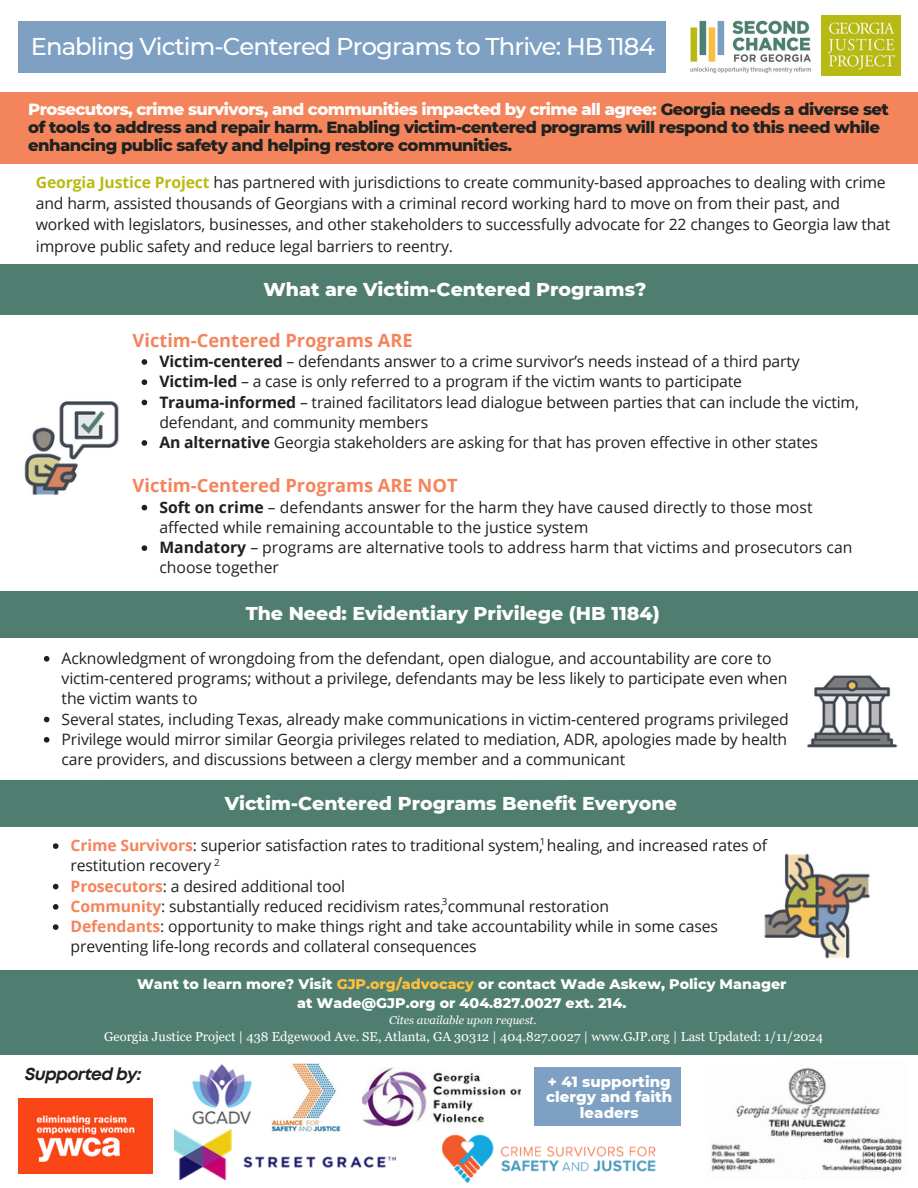
<style>
.page{position:relative;width:918px;height:1188px;background:#fff}
.page>*{position:absolute;margin:0;border:0;box-sizing:border-box;transform-origin:0 0}
.t1{font:500 24.3px "Montserrat";letter-spacing:-.04em;color:#fff}
.t2{font:800 19.05px "Montserrat";color:#fff}
.t3{font:700 18.3px "Open Sans";color:#f4845c}
.t4{font:italic 700 17.25px "Mont";letter-spacing:-.035em;color:#1e221f}
.t5{font:800 16.5px/18px "Montserrat";letter-spacing:-.035em;color:#1e221f}
.t6{font:15.75px/20.2px "Open Sans";letter-spacing:-.01em;color:#1e221f}
.t7{font:800 15px/15.8px "Montserrat";color:#fff;text-align:center}
.t8{font:800 14.25px/19.2px "Montserrat";color:#fff;text-align:center}
.t9{font:12.9px "Georgia";color:#fff}
.t10{font:italic 11.4px "Georgia";color:#fdfdfd}
.t11{font:9.75px "Open Sans";color:#1e221f}
.s1{color:#fff}
.s2{font-weight:700;color:#b9bb14}
.s3{font-weight:700}
.s4{font-weight:700;color:#f4845c}
.s5{color:#ffbf3b}
</style>
<div class="page">
<div style="left:18px;top:21px;width:648px;height:52px;background:#7da0c3"></div>
<div style="left:0;top:92px;width:918px;height:71px;background:#f4845c"></div>
<div style="left:0;top:264px;width:918px;height:50px;background:#4f7e70"></div>
<div style="left:0;top:970px;width:918px;height:85px;background:#4f7e70"></div>
<div style="left:0;top:591px;width:918px;height:47px;background:#4f7e70"></div>
<div style="left:0;top:780px;width:918px;height:47px;background:#4f7e70"></div>
<img style="left:807px;top:675px;width:91px;height:73px">
<img style="left:24px;top:401px;width:95px;height:94px">
<img style="left:821px;top:16px;width:80px;height:59px">
<img style="left:764px;top:853px;width:106px;height:106px">
<img style="left:362px;top:1067px;width:159px;height:60px">
<img style="left:192px;top:1064px;width:60px;height:61px">
<img style="left:174px;top:1130px;width:222px;height:49px">
<img style="left:442px;top:1134px;width:214px;height:49px">
<img style="left:270px;top:1062px;width:71px;height:71px">
<img style="left:18px;top:1098px;width:134px;height:76px">
<div style="left:534px;top:1067px;width:147px;height:59px;background:#7da0c3"></div>
<img style="left:690px;top:20px;width:121px;height:54px">
<img style="left:711px;top:1068px;width:191px;height:111px">
<svg style="left:142px;top:359px;width:5px;height:6px"></svg>
<svg style="left:142px;top:379px;width:5px;height:6px"></svg>
<svg style="left:142px;top:400px;width:5px;height:5px"></svg>
<svg style="left:142px;top:440px;width:5px;height:6px"></svg>
<svg style="left:142px;top:505px;width:5px;height:5px"></svg>
<svg style="left:142px;top:545px;width:5px;height:6px"></svg>
<svg style="left:44px;top:656px;width:5px;height:6px"></svg>
<svg style="left:44px;top:717px;width:5px;height:5px"></svg>
<svg style="left:44px;top:737px;width:5px;height:6px"></svg>
<svg style="left:53px;top:843px;width:6px;height:6px"></svg>
<svg style="left:53px;top:884px;width:6px;height:5px"></svg>
<svg style="left:53px;top:904px;width:6px;height:6px"></svg>
<svg style="left:53px;top:924px;width:6px;height:6px"></svg>
<h2 class="t1" style="left:31px;top:31px;width:626px">Enabling Victim-Centered Programs to Thrive: HB 1184</h2>
<p class="t5" style="left:28px;top:100px;width:862px"><span class="s1">Prosecutors, crime survivors, and communities impacted by crime all agree:</span> Georgia needs a diverse set of tools to address and repair harm. Enabling victim-centered programs will respond to this need while enhancing public safety and helping restore communities.</p>
<p class="t6" style="left:36px;top:171px;width:856px;line-height:21.3px"><span class="s2">Georgia Justice Project</span> has partnered with jurisdictions to create community-based approaches to dealing with crime and harm, assisted thousands of Georgians with a criminal record working hard to move on from their past, and worked with legislators, businesses, and other stakeholders to successfully advocate for 22 changes to Georgia law that improve public safety and reduce legal barriers to reentry.</p>
<p class="t2" style="left:263px;top:277px;width:384px">What are Victim-Centered Programs?</p>
<p class="t3" style="left:133px;top:327px;width:282px">Victim-Centered Programs ARE</p>
<p class="t6" style="left:159px;top:351px;width:642px"><span class="s3">Victim-centered</span> – defendants answer to a crime survivor’s needs instead of a third party</p>
<p class="t6" style="left:159px;top:371px;width:584px"><span class="s3">Victim-led</span> – a case is only referred to a program if the victim wants to participate</p>
<p class="t6" style="left:159px;top:391px;width:701px"><span class="s3">Trauma-informed</span> – trained facilitators lead dialogue between parties that can include the victim, defendant, and community members</p>
<p class="t6" style="left:159px;top:432px;width:660px"><span class="s3">An alternative</span> Georgia stakeholders are asking for that has proven effective in other states</p>
<p class="t3" style="left:133px;top:473px;width:327px">Victim-Centered Programs ARE NOT</p>
<h2 class="t6" style="left:159px;top:496px;width:655px"><span class="s3">Soft on crime</span> – defendants answer for the harm they have caused directly to those most affected while remaining accountable to the justice system</h2>
<p class="t6" style="left:159px;top:537px;width:695px"><span class="s3">Mandatory</span> – programs are alternative tools to address harm that victims and prosecutors can choose together</p>
<p class="t2" style="left:246px;top:602px;width:416px">The Need: Evidentiary Privilege (HB 1184)</p>
<p class="t6" style="left:62px;top:648px;width:727px">Acknowledgment of wrongdoing from the defendant, open dialogue, and accountability are core to victim-centered programs; without a privilege, defendants may be less likely to participate even when the victim wants to</p>
<p class="t6" style="left:62px;top:708px;width:729px">Several states, including Texas, already make communications in victim-centered programs privileged</p>
<p class="t6" style="left:62px;top:729px;width:727px">Privilege would mirror similar Georgia privileges related to mediation, ADR, apologies made by health care providers, and discussions between a clergy member and a communicant</p>
<p class="t2" style="left:225px;top:791px;width:454px">Victim-Centered Programs Benefit Everyone</p>
<h5 class="t6" style="left:71px;top:835px;width:698px"><span class="s4">Crime Survivors</span>: superior satisfaction rates to traditional system, healing, and increased rates of restitution recovery</h5>
<p class="t6" style="left:71px;top:875px;width:276px"><span class="s4">Prosecutors</span>: a desired additional tool</p>
<h6 class="t6" style="left:71px;top:896px;width:540px"><span class="s4">Community</span>: substantially reduced recidivism rates, communal restoration</h6>
<p class="t6" style="left:71px;top:916px;width:649px"><span class="s4">Defendants</span>: opportunity to make things right and take accountability while in some cases preventing life-long records and collateral consequences</p>
<p class="t11" style="left:540px;top:835px;width:7px">1</p>
<h2 class="t11" style="left:214px;top:855px;width:7px">2</h2>
<p class="t11" style="left:442px;top:895px;width:7px">3</p>
<h2 class="t8" style="left:137px;top:975px;width:651px">Want to learn more? Visit <span class="s5">GJP.org/advocacy</span> or contact Wade Askew, Policy Manager at Wade@GJP.org or 404.827.0027 ext. 214.</h2>
<p class="t10" style="left:389px;top:1013px;width:149px">Cites available upon request.</p>
<p class="t9" style="left:104px;top:1029px;width:720px">Georgia Justice Project | 438 Edgewood Ave. SE, Atlanta, GA 30312 | 404.827.0027 | www.GJP.org | Last Updated: 1/11/2024</p>
<h3 class="t4" style="left:25px;top:1068px;width:118px">Supported by:</h3>
<p class="t7" style="left:546px;top:1073px;width:128px">+ 41 supporting clergy and faith leaders</p>
</div>
